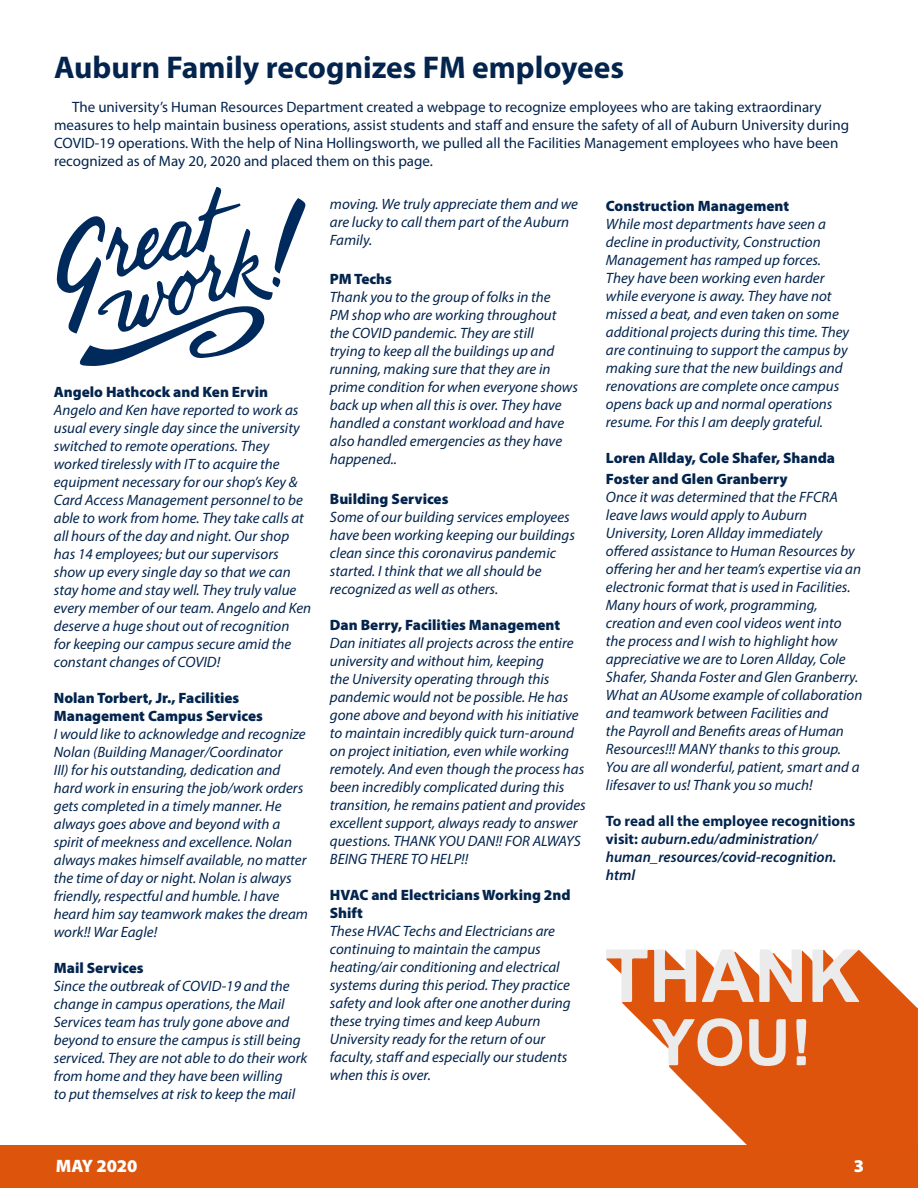
<style>
.page{position:relative;width:918px;height:1188px;background:#fff}
.page>*{position:absolute;margin:0;border:0;box-sizing:border-box;transform-origin:0 0}
.t1{font:700 31.5px "Myriad Pro";color:#03244d}
.t2{font:900 18px "Myriad Pro";letter-spacing:-.01em;color:#fff}
.t3{font:italic 15px/18px "Myriad Pro";color:#03244d}
.t4{font:15px/18px "Myriad Pro";color:#03244d}
.t5{font:900 15px/18px "Myriad Pro";color:#03244d}
.t6{font:italic 600 15px/18px "Myriad Pro";color:#03244d}
.s1{font-weight:700;font-style:normal}
</style>
<div class="page">
<svg style="left:605px;top:949px;width:313px;height:197px"></svg>
<div style="left:0;top:1146px;width:918px;height:42px;background:#dd550c"></div>
<svg style="left:57px;top:187px;width:249px;height:179px"></svg>
<p class="t1" style="left:54px;top:46px;width:572px">Auburn Family recognizes FM employees</p>
<p class="t4" style="left:54px;top:98px;width:797px;text-indent:18px">The university’s Human Resources Department created a webpage to recognize employees who are taking extraordinary measures to help maintain business operations, assist students and staff and ensure the safety of all of Auburn University during COVID-19 operations. With the help of Nina Hollingsworth, we pulled all the Facilities Management employees who have been recognized as of May 20, 2020 and placed them on this page.</p>
<p class="t5" style="left:54px;top:382px;width:216px">Angelo Hathcock and Ken Ervin</p>
<p class="t3" style="left:54px;top:400px;width:259px">Angelo and Ken have reported to work as usual every single day since the university switched to remote operations. They worked tirelessly with IT to acquire the equipment necessary for our shop’s Key &amp; Card Access Management personnel to be able to work from home. They take calls at all hours of the day and night. Our shop has 14 employees; but our supervisors show up every single day so that we can stay home and stay well. They truly value every member of our team. Angelo and Ken deserve a huge shout out of recognition<br>for keeping our campus secure amid the constant changes of COVID!</p>
<p class="t5" style="left:54px;top:688px;width:211px">Nolan Torbert, Jr., Facilities<br>Management Campus Services</p>
<p class="t3" style="left:54px;top:724px;width:256px">I would like to acknowledge and recognize Nolan (Building Manager/Coordinator<br>III) for his outstanding, dedication and hard work in ensuring the job/work orders gets completed in a timely manner. He always goes above and beyond with a spirit of meekness and excellence. Nolan always makes himself available, no matter the time of day or night. Nolan is always friendly, respectful and humble. I have heard him say teamwork makes the dream work!! War Eagle!</p>
<p class="t5" style="left:54px;top:958px;width:91px">Mail Services</p>
<p class="t3" style="left:54px;top:976px;width:255px">Since the outbreak of COVID-19 and the change in campus operations, the Mail Services team has truly gone above and beyond to ensure the campus is still being serviced. They are not able to do their work from home and they have been willing<br>to put themselves at risk to keep the mail</p>
<p class="t3" style="left:330px;top:195px;width:250px">moving. We truly appreciate them and we are lucky to call them part of the Auburn<br>Family.</p>
<p class="t5" style="left:330px;top:270px;width:64px">PM Techs</p>
<p class="t3" style="left:330px;top:288px;width:250px">Thank you to the group of folks in the<br>PM shop who are working throughout the COVID pandemic. They are still<br>trying to keep all the buildings up and running, making sure that they are in prime condition for when everyone shows back up when all this is over. They have handled a constant workload and have also handled emergencies as they have happened..</p>
<p class="t5" style="left:330px;top:489px;width:120px">Building Services</p>
<p class="t3" style="left:330px;top:508px;width:247px">Some of our building services employees have been working keeping our buildings clean since this coronavirus pandemic started. I think that we all should be recognized as well as others.</p>
<p class="t5" style="left:330px;top:615px;width:232px">Dan Berry, Facilities Management</p>
<p class="t3" style="left:330px;top:634px;width:258px">Dan initiates all projects across the entire university and without him, keeping<br>the University operating through this pandemic would not be possible. He has gone above and beyond with his initiative to maintain incredibly quick turn-around on project initiation, even while working remotely. And even though the process has been incredibly complicated during this transition, he remains patient and provides excellent support, always ready to answer questions. THANK YOU DAN!! FOR ALWAYS BEING THERE TO HELP!!</p>
<p class="t5" style="left:330px;top:885px;width:242px">HVAC and Electricians Working 2nd<br>Shift</p>
<p class="t3" style="left:330px;top:922px;width:242px">These HVAC Techs and Electricians are continuing to maintain the campus heating/air conditioning and electrical systems during this period. They practice safety and look after one another during these trying times and keep Auburn University ready for the return of our faculty, staff and especially our students when this is over.</p>
<p class="t5" style="left:606px;top:196px;width:185px">Construction Management</p>
<p class="t3" style="left:606px;top:214px;width:245px">While most departments have seen a decline in productivity, Construction Management has ramped up forces.<br>They have been working even harder while everyone is away. They have not missed a beat, and even taken on some additional projects during this time. They are continuing to support the campus by making sure that the new buildings and renovations are complete once campus opens back up and normal operations resume. For this I am deeply grateful.</p>
<p class="t5" style="left:606px;top:446px;width:231px;line-height:21.6px">Loren Allday, Cole Shafer, Shanda<br>Foster and Glen Granberry</p>
<p class="t3" style="left:606px;top:488px;width:258px">Once it was determined that the FFCRA leave laws would apply to Auburn University, Loren Allday immediately offered assistance to Human Resources by offering her and her team’s expertise via an electronic format that is used in Facilities.<br>Many hours of work, programming, creation and even cool videos went into the process and I wish to highlight how appreciative we are to Loren Allday, Cole Shafer, Shanda Foster and Glen Granberry.<br>What an AUsome example of collaboration and teamwork between Facilities and<br>the Payroll and Benefits areas of Human Resources!!! MANY thanks to this group.<br>You are all wonderful, patient, smart and a lifesaver to us! Thank you so much!</p>
<p class="t6" style="left:606px;top:812px;width:251px"><span class="s1">To read all the employee recognitions visit:</span> auburn.edu/administration/ human_resources/covid-recognition. html</p>
<p class="t2" style="left:56px;top:1154px;width:83px">MAY 2020</p>
<p class="t2" style="left:854px;top:1154px;width:12px">3</p>
</div>
